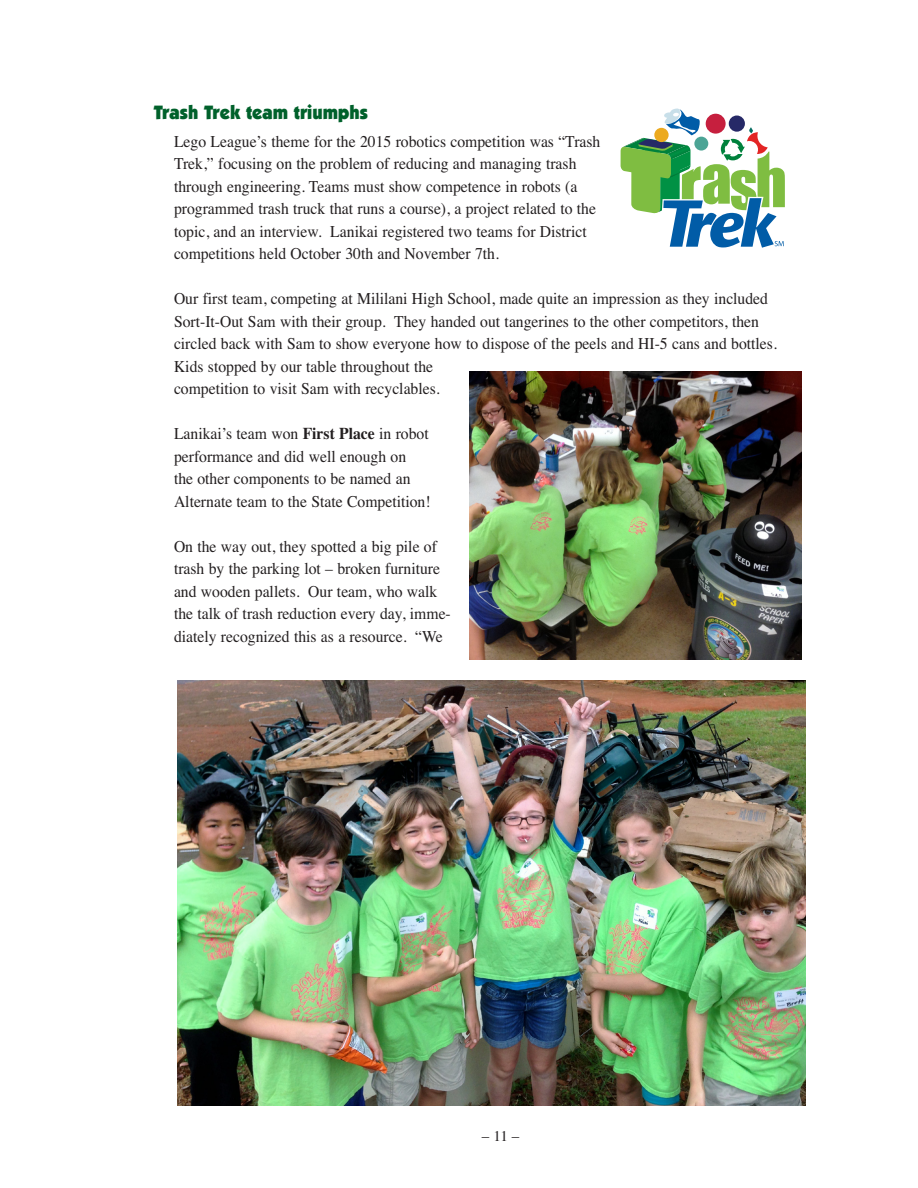
<style>
.page{position:relative;width:918px;height:1188px;background:#fff}
.page>*{position:absolute;margin:0;border:0;box-sizing:border-box;transform-origin:0 0}
.t1{font:900 19.5px "Itc Kabel";color:#00612b;scale:.95 1}
.t2{font:16.5px/22.5px "Times";color:#231f20;scale:.95 1}
.t3{font:15px "Times";color:#231f20}
.s1{font-weight:700}
</style>
<div class="page">
<img style="left:470px;top:371px;width:331px;height:288px">
<svg style="left:621px;top:109px;width:164px;height:139px"></svg>
<img style="left:177px;top:681px;width:629px;height:425px">
<p class="t1" style="left:154px;top:105px;width:227px">Trash Trek team triumphs</p>
<p class="t2" style="left:174px;top:132px;width:450px">Lego League’s theme for the 2015 robotics competition was “Trash Trek,” focusing on the problem of reducing and managing trash through engineering. Teams must show competence in robots (a programmed trash truck that runs a course), a project related to the topic, and an interview. Lanikai registered two teams for District competitions held October 30th and November 7th.</p>
<p class="t2" style="left:174px;top:289px;width:636px">Our first team, competing at Mililani High School, made quite an impression as they included Sort-It-Out Sam with their group. They handed out tangerines to the other competitors, then circled back with Sam to show everyone how to dispose of the peels and HI-5 cans and bottles.<br>Kids stopped by our table throughout the<br>competition to visit Sam with recyclables.</p>
<p class="t2" style="left:174px;top:424px;width:272px">Lanikai’s team won <span class="s1">First Place</span> in robot performance and did well enough on<br>the other components to be named an Alternate team to the State Competition!</p>
<p class="t2" style="left:174px;top:537px;width:293px">On the way out, they spotted a big pile of trash by the parking lot – broken furniture and wooden pallets. Our team, who walk the talk of trash reduction every day, imme&shy;diately recognized this as a resource. “We</p>
<p class="t3" style="left:482px;top:1130px;width:39px">– 11 –</p>
</div>
